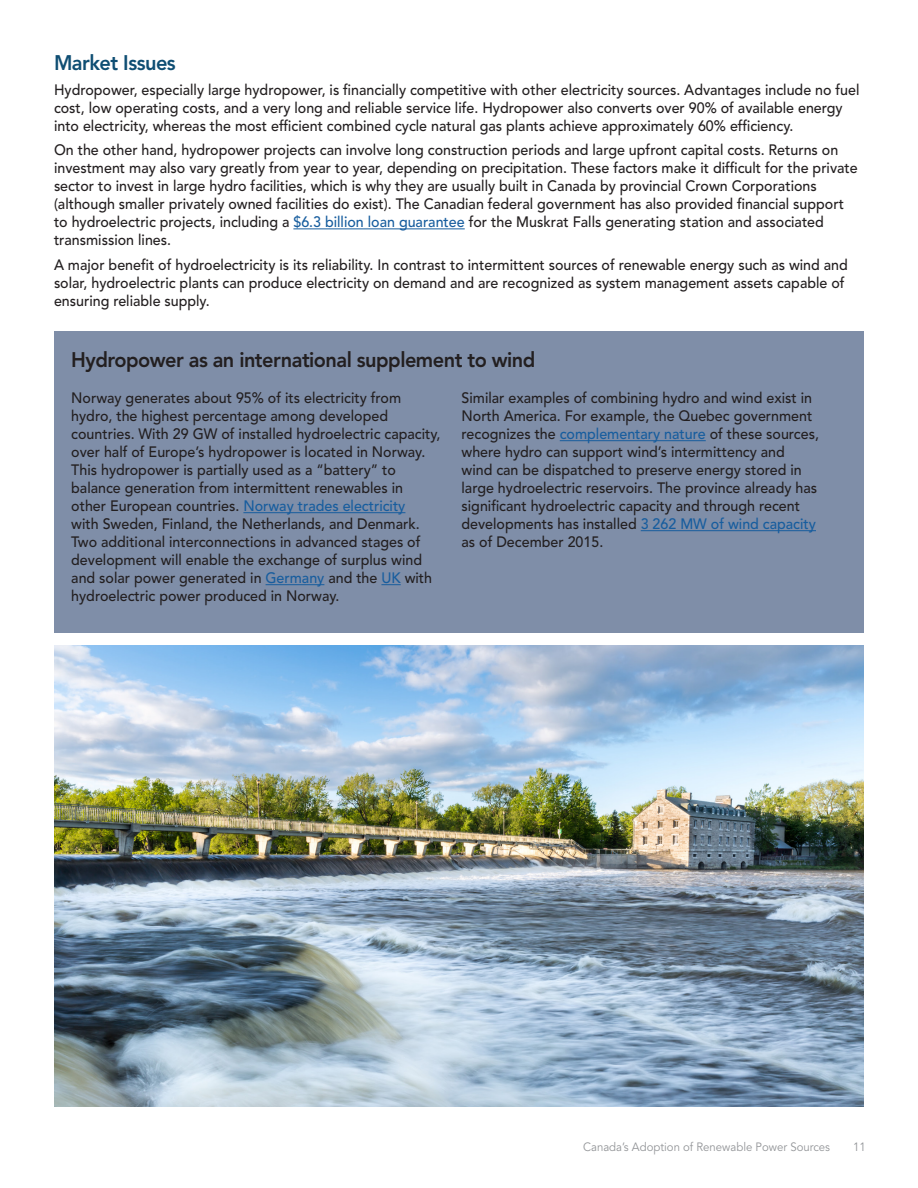
<style>
.page{position:relative;width:918px;height:1188px;background:#fff}
.page>*{position:absolute;margin:0;border:0;box-sizing:border-box;transform-origin:0 0}
.Head_1A{font:800 21px "Avenir LT Std";letter-spacing:-.025em;color:#231f20;scale:.95 1}
.Head_1A-2{font:800 21px "Avenir LT Std";letter-spacing:-.025em;color:#0f4e73;scale:.95 1}
.Body_English_V1{font:500 15px/18px "Avenir LT Std";color:#231f20;scale:.95 1}
.t1{font:12px "Avenir LT Std";color:#939598;scale:.95 1}
.s1{color:#175d9e}
</style>
<div class="page">
<div style="left:54px;top:331px;width:810px;height:302px;background:#7f8ea8"></div>
<hr style="left:243px;top:512px;width:162px;height:1px;background:#175d9e">
<hr style="left:266px;top:584px;width:58px;height:1px;background:#175d9e">
<svg style="left:381px;top:584px;width:20px;height:1px"></svg>
<hr style="left:560px;top:440px;width:146px;height:1px;background:#175d9e">
<hr style="left:641px;top:530px;width:175px;height:1px;background:#175d9e">
<hr style="left:293px;top:229px;width:172px;height:1px;background:#175d9e">
<img style="left:54px;top:646px;width:810px;height:461px">
<p class="Head_1A-2" style="left:54px;top:50px;width:130px">Market Issues</p>
<p class="Body_English_V1" style="left:54px;top:81px;width:849px">Hydropower, especially large hydropower, is financially competitive with other electricity sources. Advantages include no fuel cost, low operating costs, and a very long and reliable service life. Hydropower also converts over 90% of available energy into electricity, whereas the most efficient combined cycle natural gas plants achieve approximately 60% efficiency.</p>
<p class="Body_English_V1" style="left:54px;top:142px;width:848px">On the other hand, hydropower projects can involve long construction periods and large upfront capital costs. Returns on investment may also vary greatly from year to year, depending on precipitation. These factors make it difficult for the private sector to invest in large hydro facilities, which is why they are usually built in Canada by provincial Crown Corporations (although smaller privately owned facilities do exist). The Canadian federal government has also provided financial support to hydroelectric projects, including a <span class="s1">$6.3 billion loan guarantee</span> for the Muskrat Falls generating station and associated transmission lines.</p>
<p class="Body_English_V1" style="left:54px;top:256px;width:837px">A major benefit of hydroelectricity is its reliability. In contrast to intermittent sources of renewable energy such as wind and solar, hydroelectric plants can produce electricity on demand and are recognized as system management assets capable of ensuring reliable supply.</p>
<p class="Head_1A" style="left:71px;top:347px;width:490px">Hydropower as an international supplement to wind</p>
<p class="Body_English_V1" style="left:71px;top:389px;width:390px">Norway generates about 95% of its electricity from hydro, the highest percentage among developed countries. With 29 GW of installed hydroelectric capacity, over half of Europe’s hydropower is located in Norway.<br>This hydropower is partially used as a “battery” to balance generation from intermittent renewables in other European countries. <span class="s1">Norway trades electricity<br></span>with Sweden, Finland, the Netherlands, and Denmark.<br>Two additional interconnections in advanced stages of development will enable the exchange of surplus wind and solar power generated in <span class="s1">Germany</span> and the <span class="s1">UK</span> with hydroelectric power produced in Norway.</p>
<p class="Body_English_V1" style="left:462px;top:389px;width:378px">Similar examples of combining hydro and wind exist in North America. For example, the Quebec government recognizes the <span class="s1">complementary nature</span> of these sources, where hydro can support wind’s intermittency and wind can be dispatched to preserve energy stored in large hydroelectric reservoirs. The province already has significant hydroelectric capacity and through recent developments has installed <span class="s1">3 262 MW of wind capacity </span>as of December 2015.</p>
<p class="t1" style="left:583px;top:1140px;width:262px">Canada’s Adoption of Renewable Power Sources</p>
<p class="t1" style="left:853px;top:1140px;width:15px">11</p>
</div>
